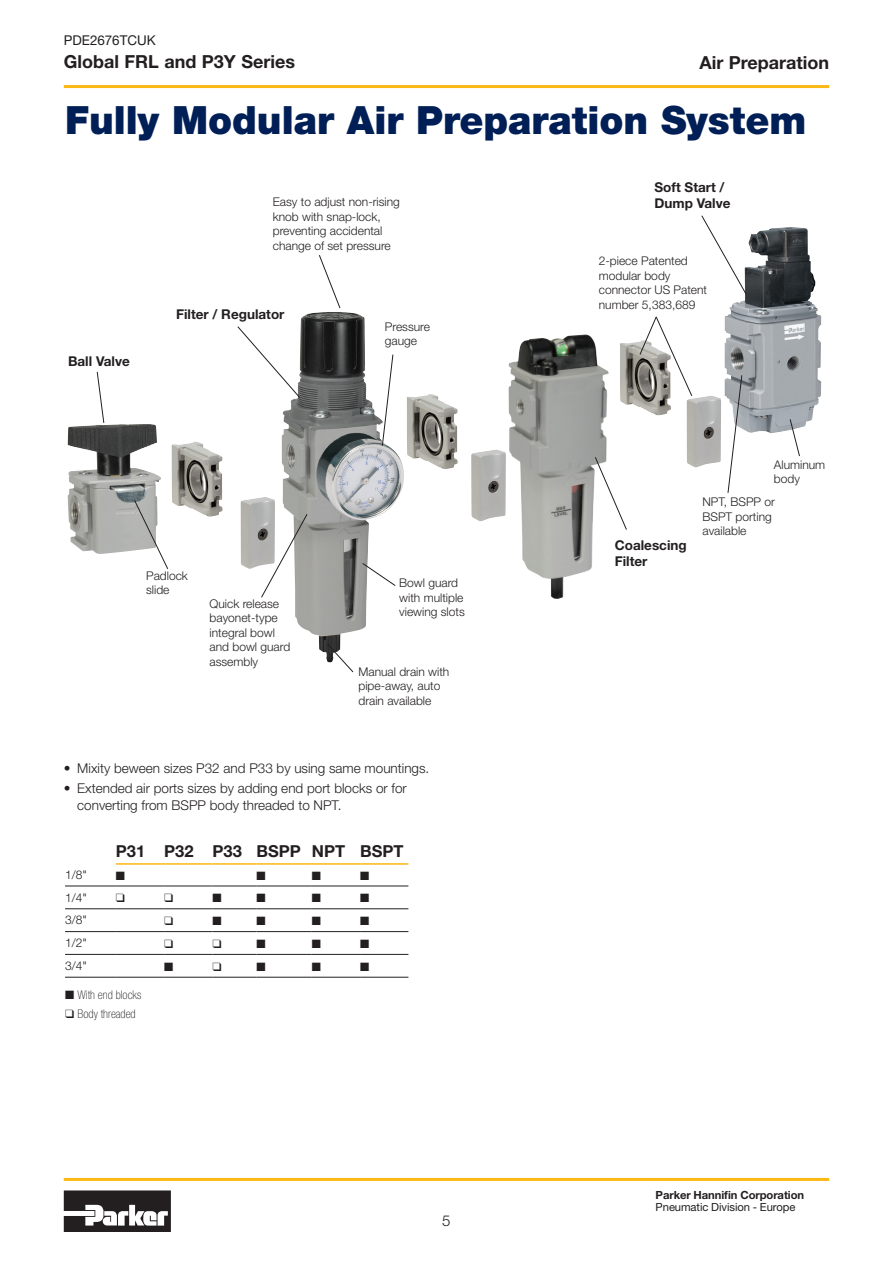
<style>
.page{position:relative;width:893px;height:1263px;background:#fff}
.page>*{position:absolute;margin:0;border:0;box-sizing:border-box;transform-origin:0 0}
.t1{font:900 39px "Helvetica Neue LT Std";color:#001f56}
.t2{font:700 18px "Helvetica Neue LT Std";color:#231f20}
.heading_-_11_14_gold{font:700 16.5px "Helvetica Neue LT Std";color:#231f20}
.t3{font:300 15px "Helvetica Neue LT Std";color:#231f20}
.t4{font:300 13.5px/16.2px "Helvetica Neue LT Std";color:#231f20}
.t5{font:700 13.5px/16.2px "Helvetica Neue LT Std";color:#231f20}
.t6{font:13.5px "Helvetica Neue LT Std";color:#231f20}
.Chart_Body{font:300 12px/14.4px "Helvetica Neue LT Std";color:#231f20}
.Chart_Body-2{font:100 condensed 12px "Helvetica Neue LT Std";color:#231f20}
.Chart_Body-3{font:500 12px "ITC Zapf Dingbats";color:#231f20}
.t7{font:700 11.25px "Helvetica Neue LT Std";letter-spacing:-.01em;color:#231f20}
.t8{font:11.25px "Helvetica Neue LT Std";letter-spacing:-.01em;color:#231f20}
</style>
<div class="page">
<hr style="left:64px;top:85px;width:765px;height:3px;background:#fcb814">
<hr style="left:64px;top:1178px;width:765px;height:3px;background:#fcb814">
<svg style="left:64px;top:1190px;width:107px;height:42px"></svg>
<img style="left:620px;top:342px;width:51px;height:74px">
<img style="left:407px;top:394px;width:51px;height:75px">
<img style="left:172px;top:442px;width:51px;height:75px">
<img style="left:686px;top:396px;width:35px;height:72px">
<img style="left:471px;top:449px;width:35px;height:73px">
<img style="left:240px;top:497px;width:35px;height:72px">
<img style="left:68px;top:424px;width:93px;height:130px">
<img style="left:508px;top:334px;width:101px;height:265px">
<img style="left:725px;top:227px;width:96px;height:206px">
<svg style="left:790px;top:419px;width:10px;height:37px"></svg>
<svg style="left:727px;top:375px;width:15px;height:118px"></svg>
<svg style="left:639px;top:316px;width:53px;height:80px"></svg>
<svg style="left:701px;top:215px;width:46px;height:80px"></svg>
<svg style="left:595px;top:457px;width:32px;height:73px"></svg>
<img style="left:282px;top:312px;width:122px;height:348px">
<svg style="left:319px;top:255px;width:21px;height:54px"></svg>
<svg style="left:261px;top:514px;width:47px;height:84px"></svg>
<svg style="left:134px;top:500px;width:34px;height:69px"></svg>
<svg style="left:362px;top:563px;width:34px;height:23px"></svg>
<svg style="left:327px;top:643px;width:27px;height:29px"></svg>
<svg style="left:382px;top:354px;width:11px;height:92px"></svg>
<svg style="left:237px;top:326px;width:63px;height:72px"></svg>
<svg style="left:97px;top:371px;width:7px;height:52px"></svg>
<hr style="left:65px;top:977px;width:51px;height:1px;background:#231f20">
<hr style="left:116px;top:977px;width:48px;height:1px;background:#231f20">
<hr style="left:164px;top:977px;width:49px;height:1px;background:#231f20">
<hr style="left:213px;top:977px;width:44px;height:1px;background:#231f20">
<hr style="left:257px;top:977px;width:55px;height:1px;background:#231f20">
<hr style="left:312px;top:977px;width:48px;height:1px;background:#231f20">
<hr style="left:360px;top:977px;width:48px;height:1px;background:#231f20">
<hr style="left:65px;top:954px;width:51px;height:1px;background:#231f20">
<hr style="left:116px;top:954px;width:48px;height:1px;background:#231f20">
<hr style="left:164px;top:954px;width:49px;height:1px;background:#231f20">
<hr style="left:213px;top:954px;width:44px;height:1px;background:#231f20">
<hr style="left:257px;top:954px;width:55px;height:1px;background:#231f20">
<hr style="left:312px;top:954px;width:48px;height:1px;background:#231f20">
<hr style="left:360px;top:954px;width:48px;height:1px;background:#231f20">
<hr style="left:65px;top:931px;width:51px;height:1px;background:#231f20">
<hr style="left:116px;top:931px;width:48px;height:1px;background:#231f20">
<hr style="left:164px;top:931px;width:49px;height:1px;background:#231f20">
<hr style="left:213px;top:931px;width:44px;height:1px;background:#231f20">
<hr style="left:257px;top:931px;width:55px;height:1px;background:#231f20">
<hr style="left:312px;top:931px;width:48px;height:1px;background:#231f20">
<hr style="left:360px;top:931px;width:48px;height:1px;background:#231f20">
<hr style="left:65px;top:908px;width:51px;height:1px;background:#231f20">
<hr style="left:116px;top:908px;width:48px;height:1px;background:#231f20">
<hr style="left:164px;top:908px;width:49px;height:1px;background:#231f20">
<hr style="left:213px;top:908px;width:44px;height:1px;background:#231f20">
<hr style="left:257px;top:908px;width:55px;height:1px;background:#231f20">
<hr style="left:312px;top:908px;width:48px;height:1px;background:#231f20">
<hr style="left:360px;top:908px;width:48px;height:1px;background:#231f20">
<hr style="left:65px;top:886px;width:51px;height:1px;background:#231f20">
<hr style="left:116px;top:886px;width:48px;height:1px;background:#231f20">
<hr style="left:164px;top:886px;width:49px;height:1px;background:#231f20">
<hr style="left:213px;top:886px;width:44px;height:1px;background:#231f20">
<hr style="left:257px;top:886px;width:55px;height:1px;background:#231f20">
<hr style="left:312px;top:886px;width:48px;height:1px;background:#231f20">
<hr style="left:360px;top:886px;width:48px;height:1px;background:#231f20">
<hr style="left:116px;top:863px;width:48px;height:2px;background:#fcb814">
<hr style="left:164px;top:863px;width:49px;height:2px;background:#fcb814">
<hr style="left:213px;top:863px;width:44px;height:2px;background:#fcb814">
<hr style="left:257px;top:863px;width:55px;height:2px;background:#fcb814">
<hr style="left:312px;top:863px;width:48px;height:2px;background:#fcb814">
<hr style="left:360px;top:863px;width:48px;height:2px;background:#fcb814">
<p class="t6" style="left:64px;top:33px;width:93px">PDE2676TCUK</p>
<h2 class="t2" style="left:64px;top:51px;width:233px">Global FRL and P3Y Series</h2>
<p class="t2" style="left:699px;top:51px;width:131px">Air Preparation</p>
<p class="t1" style="left:65px;top:97px;width:743px">Fully Modular Air Preparation System</p>
<p class="Chart_Body" style="left:273px;top:195px;width:129px">Easy to adjust non-rising knob with snap-lock, preventing accidental change of set pressure</p>
<p class="t5" style="left:68px;top:353px;width:63px">Ball Valve</p>
<p class="t5" style="left:176px;top:306px;width:110px">Filter / Regulator</p>
<p class="Chart_Body" style="left:385px;top:319px;width:47px">Pressure gauge</p>
<p class="Chart_Body" style="left:146px;top:568px;width:43px">Padlock slide</p>
<p class="Chart_Body" style="left:399px;top:575px;width:67px">Bowl guard with multiple viewing slots</p>
<p class="Chart_Body" style="left:210px;top:596px;width:82px">Quick release bayonet-type integral bowl and bowl guard assembly</p>
<p class="Chart_Body" style="left:358px;top:664px;width:92px">Manual drain with pipe-away, auto drain available</p>
<p class="t4" style="left:64px;top:760px;width:367px">• Mixity beween sizes P32 and P33 by using same mountings.</p>
<p class="t4" style="left:77px;top:780px;width:331px;text-indent:-14px">• Extended air ports sizes by adding end port blocks or for converting from BSPP body threaded to NPT.</p>
<p class="heading_-_11_14_gold" style="left:116px;top:841px;width:31px">P31</p>
<p class="heading_-_11_14_gold" style="left:164px;top:841px;width:31px">P32</p>
<p class="heading_-_11_14_gold" style="left:213px;top:841px;width:31px">P33</p>
<p class="heading_-_11_14_gold" style="left:257px;top:841px;width:46px">BSPP</p>
<p class="heading_-_11_14_gold" style="left:312px;top:841px;width:35px">NPT</p>
<p class="heading_-_11_14_gold" style="left:360px;top:841px;width:45px">BSPT</p>
<p class="Chart_Body" style="left:65px;top:867px;width:23px">1/8"</p>
<p class="Chart_Body-3" style="left:116px;top:870px;width:11px">■</p>
<p class="Chart_Body-3" style="left:257px;top:870px;width:11px">■</p>
<p class="Chart_Body-3" style="left:312px;top:870px;width:11px">■</p>
<p class="Chart_Body-3" style="left:360px;top:870px;width:11px">■</p>
<p class="Chart_Body" style="left:65px;top:890px;width:23px">1/4"</p>
<p class="Chart_Body-3" style="left:213px;top:892px;width:11px">■</p>
<p class="Chart_Body-3" style="left:257px;top:892px;width:11px">■</p>
<p class="Chart_Body-3" style="left:312px;top:892px;width:11px">■</p>
<p class="Chart_Body-3" style="left:360px;top:892px;width:11px">■</p>
<p class="Chart_Body" style="left:65px;top:913px;width:23px">3/8"</p>
<p class="Chart_Body-3" style="left:213px;top:915px;width:11px">■</p>
<p class="Chart_Body-3" style="left:257px;top:915px;width:11px">■</p>
<p class="Chart_Body-3" style="left:312px;top:915px;width:11px">■</p>
<p class="Chart_Body-3" style="left:360px;top:915px;width:11px">■</p>
<p class="Chart_Body" style="left:65px;top:935px;width:23px">1/2"</p>
<p class="Chart_Body-3" style="left:257px;top:938px;width:11px">■</p>
<p class="Chart_Body-3" style="left:312px;top:938px;width:11px">■</p>
<p class="Chart_Body-3" style="left:360px;top:938px;width:11px">■</p>
<p class="Chart_Body" style="left:65px;top:958px;width:23px">3/4"</p>
<p class="Chart_Body-3" style="left:164px;top:961px;width:11px">■</p>
<p class="Chart_Body-3" style="left:257px;top:961px;width:11px">■</p>
<p class="Chart_Body-3" style="left:312px;top:961px;width:11px">■</p>
<p class="Chart_Body-3" style="left:360px;top:961px;width:11px">■</p>
<p class="Chart_Body-2" style="left:65px;top:988px;width:78px">■ With end blocks</p>
<p class="Chart_Body-2" style="left:65px;top:1007px;width:72px">❑ Body threaded</p>
<p class="t3" style="left:442px;top:1211px;width:10px">5</p>
<p class="t5" style="left:654px;top:178px;width:78px">Soft Start /<br>Dump Valve</p>
<p class="Chart_Body" style="left:599px;top:254px;width:110px">2-piece Patented modular body connector US Patent number 5,383,689</p>
<p class="t5" style="left:615px;top:537px;width:73px">Coalescing<br>Filter</p>
<p class="Chart_Body" style="left:774px;top:457px;width:53px">Aluminum</p>
<p class="Chart_Body" style="left:774px;top:471px;width:28px">body</p>
<p class="Chart_Body" style="left:702px;top:494px;width:74px">NPT, BSPP or<br>BSPT porting available</p>
<p class="t7" style="left:656px;top:1187px;width:150px">Parker Hannifin Corporation</p>
<p class="t8" style="left:656px;top:1200px;width:141px">Pneumatic Division - Europe</p>
</div>
